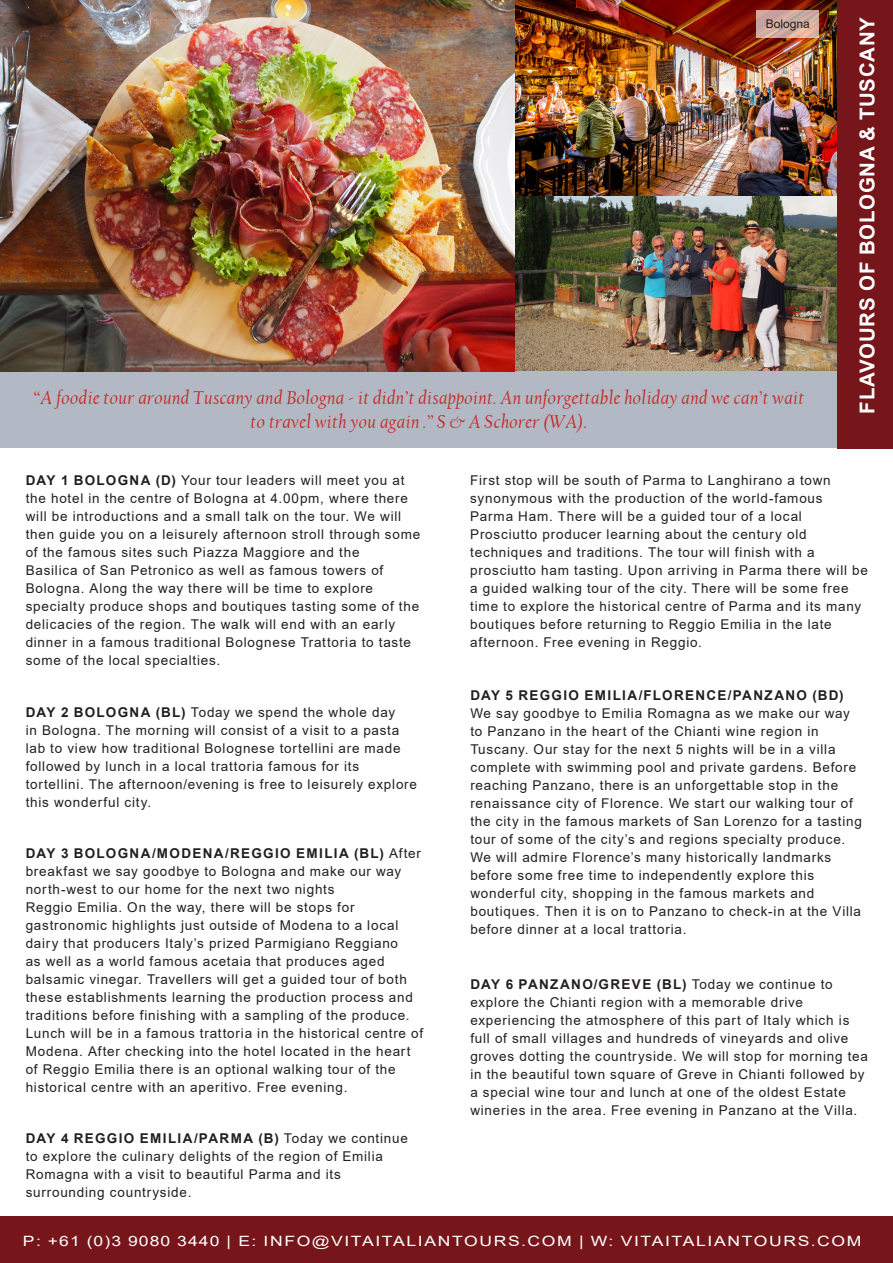
<style>
.page{position:relative;width:893px;height:1263px;background:#fff}
.page>*{position:absolute;margin:0;border:0;box-sizing:border-box;transform-origin:0 0}
.t1{font:700 20.4px "Arial";letter-spacing:.035em;color:#fff}
.t2{font:italic 19.5px/24px "Californian FB";letter-spacing:.02em;color:#c82823;text-align:center}
.t3{font:14.1px "Arial";letter-spacing:.095em;color:#fff;scale:1.24 1}
.t4{font:13.5px/18px "Arial";letter-spacing:.055em;color:#231f20}
.t5{font:700 13.5px "Arial";letter-spacing:.1em;color:#231f20}
.t6{font:12px "Arial";color:#231f20}
.s1{font-weight:700}
</style>
<div class="page">
<img style="left:514px;top:0;width:324px;height:371px">
<div style="left:0;top:371px;width:838px;height:77px;background:#b3b8c5"></div>
<div style="left:838px;top:0;width:55px;height:448px;background:#77161a"></div>
<img style="left:0;top:0;width:514px;height:371px">
<div style="left:0;top:1216px;width:893px;height:47px;background:#77161a"></div>
<svg style="left:757px;top:11px;width:62px;height:27px;background:#d1aba0"></svg>
<p class="t6" style="left:766px;top:16px;width:46px">Bologna</p>
<h2 class="t2" style="left:34px;top:386px;width:772px">“A foodie tour around Tuscany and Bologna - it didn’t disappoint. An unforgettable holiday and we can’t wait to travel with you again .” S &amp; A Schorer (WA).</h2>
<h1 class="t1" style="left:853px;top:413px;width:398px;rotate:-90deg">FLAVOURS OF BOLOGNA &amp; TUSCANY</h1>
<p class="t4" style="left:26px;top:471px;width:396px"><span class="s1">DAY 1 BOLOGNA (D)</span> Your tour leaders will meet you at the hotel in the centre of Bologna at 4.00pm, where there will be introductions and a small talk on the tour. We will then guide you on a leisurely afternoon stroll through some of the famous sites such Piazza Maggiore and the<br>Basilica of San Petronico as well as famous towers of Bologna. Along the way there will be time to explore specialty produce shops and boutiques tasting some of the delicacies of the region. The walk will end with an early dinner in a famous traditional Bolognese Trattoria to taste some of the local specialties.</p>
<p class="t4" style="left:26px;top:703px;width:393px"><span class="s1">DAY 2 BOLOGNA (BL)</span> Today we spend the whole day<br>in Bologna. The morning will consist of a visit to a pasta lab to view how traditional Bolognese tortellini are made followed by lunch in a local trattoria famous for its tortellini. The afternoon/evening is free to leisurely explore this wonderful city.</p>
<p class="t4" style="left:26px;top:844px;width:399px"><span class="s1">DAY 3 BOLOGNA/MODENA/REGGIO EMILIA (BL)</span> After breakfast we say goodbye to Bologna and make our way north-west to our home for the next two nights<br>Reggio Emilia. On the way, there will be stops for gastronomic highlights just outside of Modena to a local dairy that producers Italy’s prized Parmigiano Reggiano<br>as well as a world famous acetaia that produces aged balsamic vinegar. Travellers will get a guided tour of both these establishments learning the production process and traditions before finishing with a sampling of the produce.<br>Lunch will be in a famous trattoria in the historical centre of Modena. After checking into the hotel located in the heart of Reggio Emilia there is an optional walking tour of the historical centre with an aperitivo. Free evening.</p>
<p class="t4" style="left:26px;top:1129px;width:384px"><span class="s1">DAY 4 REGGIO EMILIA/PARMA (B)</span> Today we continue to explore the culinary delights of the region of Emilia Romagna with a visit to beautiful Parma and its surrounding countryside.</p>
<p class="t4" style="left:470px;top:471px;width:399px">First stop will be south of Parma to Langhirano a town synonymous with the production of the world-famous Parma Ham. There will be a guided tour of a local Prosciutto producer learning about the century old techniques and traditions. The tour will finish with a prosciutto ham tasting. Upon arriving in Parma there will be a guided walking tour of the city. There will be some free time to explore the historical centre of Parma and its many boutiques before returning to Reggio Emilia in the late afternoon. Free evening in Reggio.</p>
<p class="t5" style="left:471px;top:686px;width:375px">DAY 5 REGGIO EMILIA/FLORENCE/PANZANO (BD)</p>
<p class="t4" style="left:470px;top:704px;width:393px">We say goodbye to Emilia Romagna as we make our way to Panzano in the heart of the Chianti wine region in Tuscany. Our stay for the next 5 nights will be in a villa complete with swimming pool and private gardens. Before reaching Panzano, there is an unforgettable stop in the renaissance city of Florence. We start our walking tour of the city in the famous markets of San Lorenzo for a tasting tour of some of the city’s and regions specialty produce.<br>We will admire Florence’s many historically landmarks before some free time to independently explore this wonderful city, shopping in the famous markets and boutiques. Then it is on to Panzano to check-in at the Villa before dinner at a local trattoria.</p>
<p class="t4" style="left:470px;top:975px;width:399px"><span class="s1">DAY 6 PANZANO/GREVE (BL)</span> Today we continue to explore the Chianti region with a memorable drive experiencing the atmosphere of this part of Italy which is full of small villages and hundreds of vineyards and olive groves dotting the countryside. We will stop for morning tea in the beautiful town square of Greve in Chianti followed by a special wine tour and lunch at one of the oldest Estate wineries in the area. Free evening in Panzano at the Villa.</p>
<p class="t3" style="left:23px;top:1231px;width:678px">P: +61 (0)3 9080 3440 | E: INFO@VITAITALIANTOURS.COM | W: VITAITALIANTOURS.COM</p>
</div>
